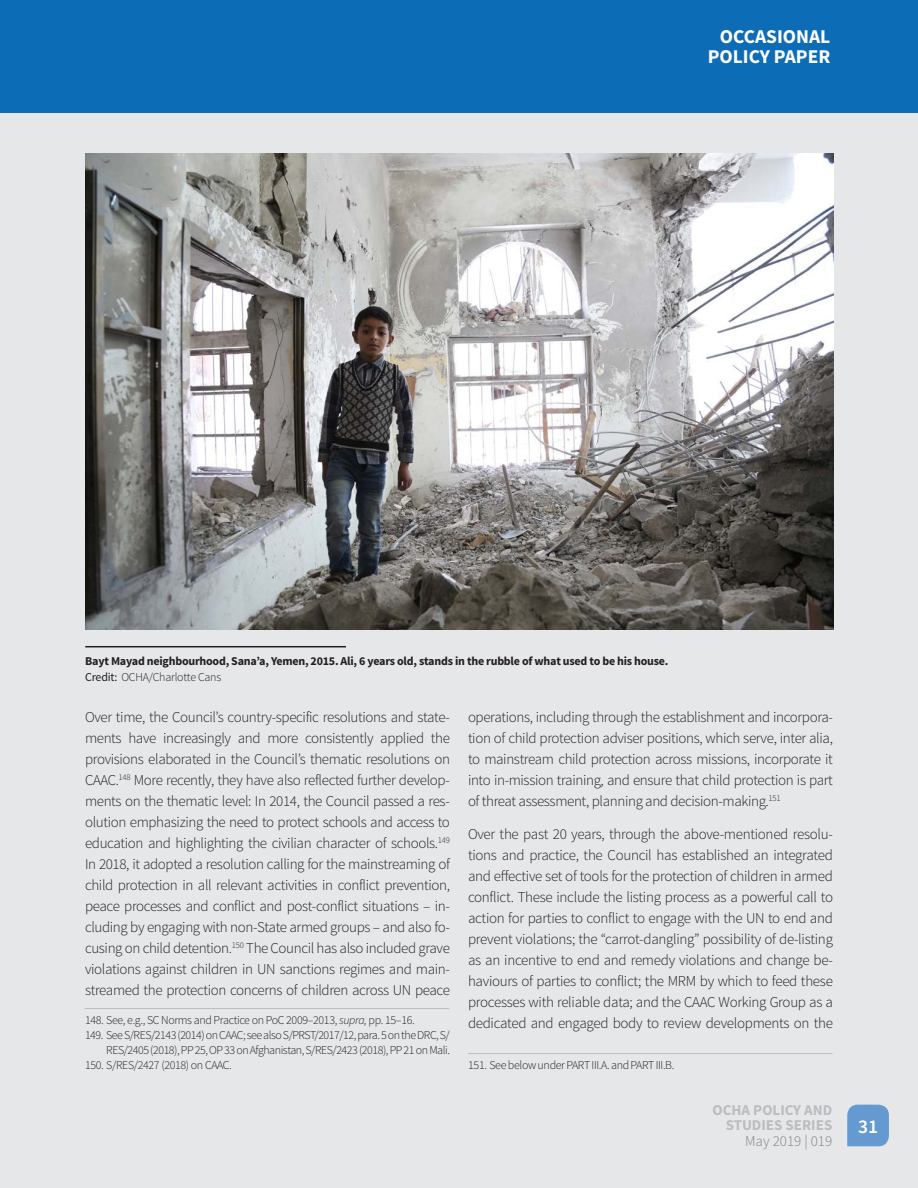
<style>
.page{position:relative;width:918px;height:1188px;background:#e6e7e9}
.page>*{position:absolute;margin:0;border:0;box-sizing:border-box;transform-origin:0 0}
.t1{font:700 19.5px/19.5px "Source Sans Pro";color:#fff;text-align:right}
.t2{font:600 19.5px "Source Sans Pro";color:#fff}
.Paragraph_1{font:300 15px/21px "Source Sans Pro";letter-spacing:-.025em;color:#231f20;text-align:justify}
.t3{font:700 15px/15px "Source Sans Pro";color:#bcbdc0;text-align:right}
.t4{font:300 15px "Source Sans Pro";color:#808285}
.Paragraph_1-2{font:300 12px/15px "Source Sans Pro";letter-spacing:-.04em;color:#231f20;text-align:right}
.Paragraph_1-3{font:700 12px/16.5px "Source Sans Pro";letter-spacing:-.02em;color:#231f20}
.s1{font-weight:400}
.s2{font-weight:300}
.s3{font-style:italic}
</style>
<div class="page">
<div style="left:0;top:0;width:918px;height:113px;background:#0d6cb6"></div>
<div style="left:847px;top:1105px;width:42px;height:41px;background:#6599d1"></div>
<img style="left:85px;top:153px;width:748px;height:477px">
<hr style="left:85px;top:646px;width:261px;height:1px;background:#231f20">
<hr style="left:85px;top:1008px;width:364px;height:1px;background:#bcbdc0">
<hr style="left:468px;top:1053px;width:364px;height:1px;background:#bcbdc0">
<h1 class="t1" style="left:708px;top:28px;width:124px">OCCASIONAL<br>POLICY PAPER</h1>
<p class="Paragraph_1-3" style="left:85px;top:653px;width:585px">Bayt Mayad neighbourhood, Sana’a, Yemen, 2015. Ali, 6 years old, stands in the rubble of what used to be his house.<br><span class="s1">Credit:</span> <span class="s2">OCHA/Charlotte Cans</span></p>
<p class="Paragraph_1" style="left:468px;top:706px;width:366px">operations, including through the establishment and incorpora&shy;tion of child protection adviser positions, which serve, inter alia, to mainstream child protection across missions, incorporate it into in-mission training, and ensure that child protection is part of threat assessment, planning and decision-making.<sup>151</sup></p>
<p class="Paragraph_1" style="left:468px;top:824px;width:367px">Over the past 20 years, through the above-mentioned resolu&shy;tions and practice, the Council has established an integrated and effective set of tools for the protection of children in armed conflict. These include the listing process as a powerful call to action for parties to conflict to engage with the UN to end and prevent violations; the “carrot-dangling” possibility of de-listing as an incentive to end and remedy violations and change be&shy;haviours of parties to conflict; the MRM by which to feed these processes with reliable data; and the CAAC Working Group as a dedicated and engaged body to review developments on the</p>
<p class="Paragraph_1" style="left:85px;top:706px;width:367px">Over time, the Council’s country-specific resolutions and state&shy;ments have increasingly and more consistently applied the provisions elaborated in the Council’s thematic resolutions on CAAC.<sup>148</sup> More recently, they have also reflected further develop&shy;ments on the thematic level: In 2014, the Council passed a res&shy;olution emphasizing the need to protect schools and access to education and highlighting the civilian character of schools.<sup>149<br></sup>In 2018, it adopted a resolution calling for the mainstreaming of child protection in all relevant activities in conflict prevention, peace processes and conflict and post-conflict situations – in&shy;cluding by engaging with non-State armed groups – and also fo&shy;cusing on child detention.<sup>150</sup> The Council has also included grave violations against children in UN sanctions regimes and main&shy;streamed the protection concerns of children across UN peace</p>
<p class="Paragraph_1-2" style="left:85px;top:1013px;width:331px">148. See, e.g., SC Norms and Practice on PoC 2009–2013, <span class="s3">supra,</span> pp. 15–16.</p>
<p class="Paragraph_1-2" style="left:85px;top:1028px;width:367px">149. See S/RES/2143 (2014) on CAAC; see also S/PRST/2017/12, para. 5 on the DRC, S/<br>RES/2405 (2018), PP 25, OP 33 on Afghanistan, S/RES/2423 (2018), PP 21 on Mali.</p>
<p class="Paragraph_1-2" style="left:85px;top:1058px;width:148px">150. S/RES/2427 (2018) on CAAC.</p>
<p class="Paragraph_1-2" style="left:468px;top:1058px;width:208px">151. See below under PART III.A. and PART III.B.</p>
<p class="t3" style="left:713px;top:1103px;width:121px">OCHA POLICY AND<br>STUDIES SERIES</p>
<p class="t4" style="left:745px;top:1132px;width:89px">May 2019 | 019</p>
<h1 class="t2" style="left:858px;top:1114px;width:22px">31</h1>
</div>
